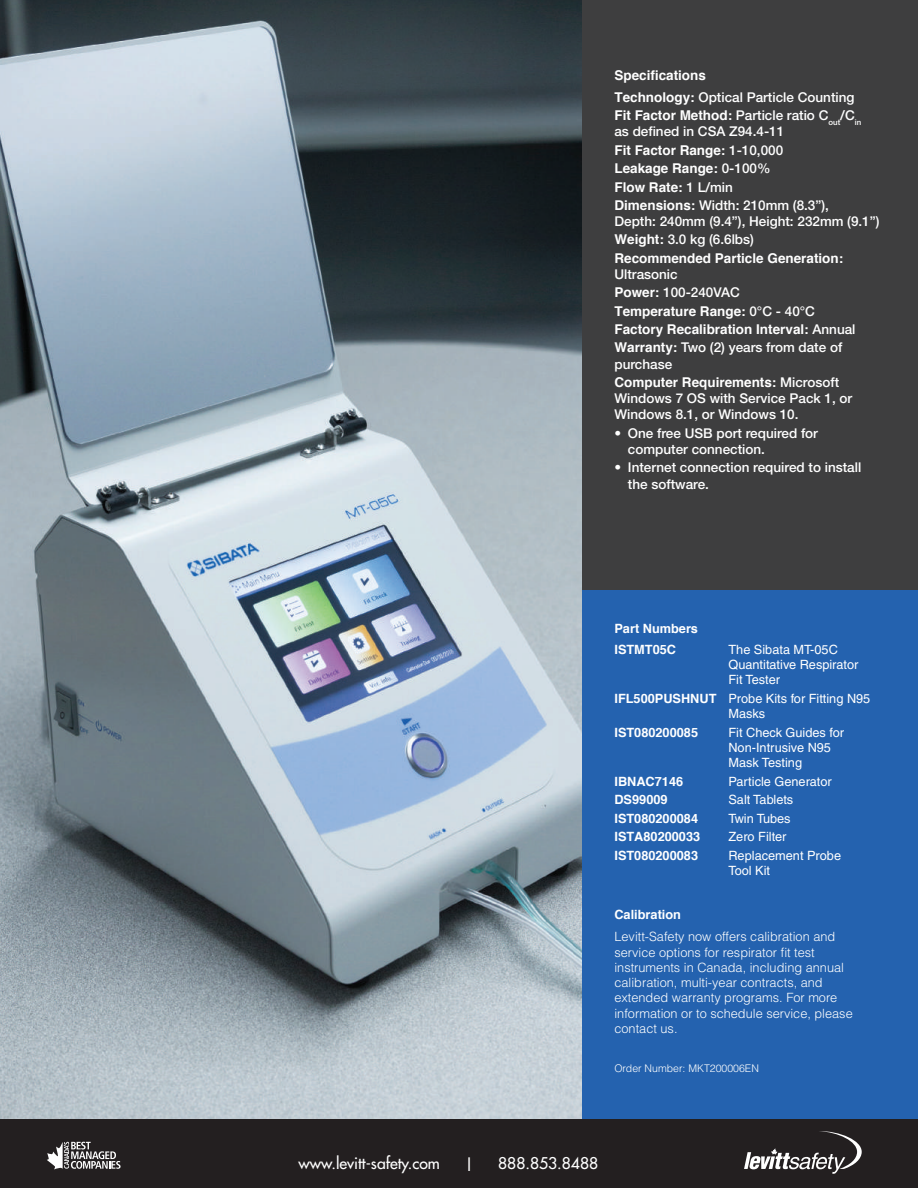
<style>
.page{position:relative;width:918px;height:1188px;background:#fff}
.page>*{position:absolute;margin:0;border:0;box-sizing:border-box;transform-origin:0 0}
.t1{font:500 15.75px "Futura Std";color:#fff}
.t2{font:500 13.5px/16.2px "Helvetica Neue";color:#fff}
.t3{font:700 13.5px/18.3px "Helvetica";color:#fff}
.t4{font:300 12.75px/15.3px "Helvetica LT Std";color:#fff}
.t5{font:12.75px/15.3px "Helvetica";color:#fff}
.t6{font:700 12.75px/20.7px "Helvetica";color:#fff}
.t7{font:300 10.5px "Helvetica LT Std";color:#fff}
.s1{font-family:"Helvetica";font-weight:700}
.s2{font-family:"Helvetica Neue";font-weight:500}
.s3{font-weight:700}
</style>
<div class="page">
<div style="left:456px;top:0;width:462px;height:700px;background:#3e3e3f"></div>
<div style="left:459px;top:590px;width:459px;height:555px;background:#2462af"></div>
<img style="left:0;top:0;width:581px;height:1120px">
<div style="left:0;top:1120px;width:918px;height:68px;background:#231f20"></div>
<svg style="left:744px;top:1131px;width:118px;height:43px"></svg>
<svg style="left:47px;top:1142px;width:74px;height:27px"></svg>
<p class="t3" style="left:614px;top:66px;width:93px">Specifications</p>
<p class="t2" style="left:614px;top:89px;width:242px"><span class="s1">Technology:</span> Optical Particle Counting</p>
<p class="t3" style="left:614px;top:106px;width:248px">Fit Factor Method: <span class="s2">Particle ratio C</span><sub>out</sub><span class="s2">/C</span><sub>in</sub></p>
<p class="t2" style="left:614px;top:123px;width:171px">as defined in CSA Z94.4-11</p>
<p class="t3" style="left:614px;top:141px;width:170px">Fit Factor Range: <span class="s2">1-10,000<br></span>Leakage Range: <span class="s2">0-100%<br></span>Flow Rate: <span class="s2">1 L/min</span></p>
<p class="t2" style="left:614px;top:197px;width:267px"><span class="s1">Dimensions:</span> Width: 210mm (8.3”),<br>Depth: 240mm (9.4”), Height: 232mm (9.1”)</p>
<p class="t2" style="left:614px;top:231px;width:141px"><span class="s1">Weight:</span> 3.0 kg (6.6lbs)</p>
<p class="t3" style="left:614px;top:249px;width:230px">Recommended Particle Generation:</p>
<p class="t2" style="left:614px;top:265px;width:127px;line-height:18.3px">Ultrasonic<br><span class="s1">Power:</span> 100-240VAC</p>
<p class="t3" style="left:614px;top:302px;width:243px">Temperature Range: <span class="s2">0°C - 40°C<br></span>Factory Recalibration Interval: <span class="s2">Annual</span></p>
<p class="t2" style="left:614px;top:339px;width:229px"><span class="s1">Warranty:</span> Two (2) years from date of purchase</p>
<p class="t3" style="left:614px;top:373px;width:226px">Computer Requirements: <span class="s2">Microsoft</span></p>
<p class="t2" style="left:614px;top:390px;width:239px">Windows 7 OS with Service Pack 1, or<br>Windows 8.1, or Windows 10.</p>
<p class="t2" style="left:628px;top:425px;width:192px;text-indent:-14px">• One free USB port required for computer connection.</p>
<p class="t2" style="left:628px;top:459px;width:235px;text-indent:-14px">• Internet connection required to install the software.</p>
<p class="t6" style="left:614px;top:618px;width:85px">Part Numbers<br>ISTMT05C</p>
<p class="t5" style="left:728px;top:641px;width:131px">The Sibata MT-05C<br>Quantitative Respirator<br>Fit Tester</p>
<p class="t5" style="left:728px;top:691px;width:143px;text-indent:-114px"><span class="s3">IFL500PUSHNUT</span> Probe Kits for Fitting N95<br>Masks</p>
<p class="t6" style="left:614px;top:721px;width:85px">IST080200085</p>
<p class="t5" style="left:728px;top:724px;width:117px">Fit Check Guides for<br>Non-Intrusive N95<br>Mask Testing</p>
<p class="t6" style="left:614px;top:771px;width:70px">IBNAC7146</p>
<p class="t5" style="left:728px;top:774px;width:105px">Particle Generator</p>
<p class="t6" style="left:614px;top:789px;width:55px">DS99009</p>
<p class="t5" style="left:728px;top:792px;width:66px">Salt Tablets</p>
<p class="t6" style="left:614px;top:808px;width:85px">IST080200084</p>
<p class="t5" style="left:728px;top:811px;width:64px">Twin Tubes</p>
<p class="t6" style="left:614px;top:826px;width:87px">ISTA80200033</p>
<p class="t5" style="left:728px;top:829px;width:60px">Zero Filter</p>
<p class="t6" style="left:614px;top:845px;width:85px">IST080200083</p>
<p class="t5" style="left:728px;top:848px;width:114px">Replacement Probe<br>Tool Kit</p>
<p class="t6" style="left:614px;top:904px;width:68px">Calibration</p>
<p class="t4" style="left:614px;top:929px;width:240px">Levitt-Safety now offers calibration and service options for respirator fit test instruments in Canada, including annual calibration, multi-year contracts, and extended warranty programs. For more information or to schedule service, please contact us.</p>
<p class="t7" style="left:614px;top:1062px;width:146px">Order Number: MKT200006EN</p>
<p class="t1" style="left:298px;top:1154px;width:143px">www.levitt-safety.com</p>
<p class="t1" style="left:467px;top:1155px;width:5px">l</p>
<p class="t1" style="left:498px;top:1154px;width:102px">888.853.8488</p>
</div>
